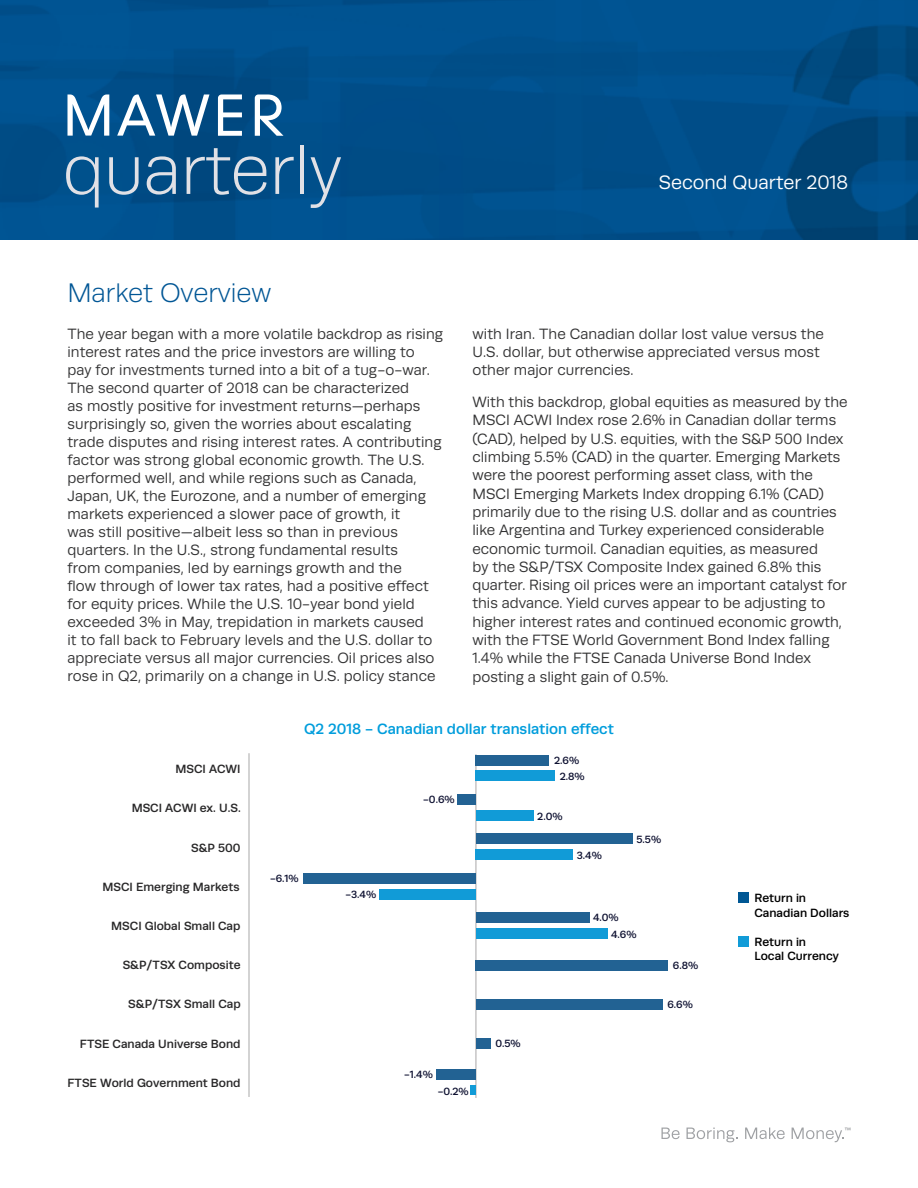
<style>
.page{position:relative;width:918px;height:1188px;background:#fff}
.page>*{position:absolute;margin:0;border:0;box-sizing:border-box;transform-origin:0 0}
.t1{font:300 70.5px "Runda";color:#e1e1e6}
.t2{font:300 27px "Runda";color:#005695}
.t3{font:19.5px "Runda";color:#fff}
.t4{font:15px/18px "Runda";letter-spacing:.005em;color:#333334}
.t5{font:500 15px "Runda";color:#009ddc}
.t6{font:500 12px "Runda";color:#292829}
.t7{font:500 12px/14.4px "Runda";color:#000}
.t8{font:500 10.5px "Runda";color:#0e1131}
</style>
<div class="page">
<svg style="left:662px;top:1128px;width:18px;height:11px"></svg>
<svg style="left:687px;top:1128px;width:50px;height:14px"></svg>
<svg style="left:745px;top:1128px;width:40px;height:11px"></svg>
<svg style="left:792px;top:1128px;width:58px;height:14px"></svg>
<img style="left:0;top:0;width:918px;height:239px">
<svg style="left:68px;top:94px;width:41px;height:42px"></svg>
<svg style="left:255px;top:94px;width:28px;height:42px"></svg>
<svg style="left:218px;top:94px;width:24px;height:42px"></svg>
<svg style="left:117px;top:94px;width:92px;height:42px"></svg>
<hr style="left:476px;top:754px;width:1px;height:344px;background:#231f20">
<hr style="left:249px;top:753px;width:1px;height:344px;background:#231f20">
<div style="left:738px;top:892px;width:10px;height:10px;background:#005794"></div>
<div style="left:738px;top:936px;width:10px;height:10px;background:#119bd7"></div>
<div style="left:476px;top:771px;width:79px;height:10px;background:#119bd7"></div>
<div style="left:476px;top:810px;width:57px;height:11px;background:#119bd7"></div>
<div style="left:476px;top:849px;width:97px;height:11px;background:#119bd7"></div>
<div style="left:471px;top:1085px;width:5px;height:10px;background:#119bd7"></div>
<div style="left:476px;top:755px;width:73px;height:11px;background:#226293"></div>
<div style="left:458px;top:794px;width:18px;height:11px;background:#226293"></div>
<div style="left:476px;top:834px;width:156px;height:10px;background:#226293"></div>
<div style="left:436px;top:1070px;width:40px;height:10px;background:#226293"></div>
<div style="left:476px;top:1039px;width:14px;height:10px;background:#226293"></div>
<div style="left:476px;top:999px;width:187px;height:11px;background:#226293"></div>
<div style="left:476px;top:960px;width:192px;height:11px;background:#226293"></div>
<div style="left:476px;top:928px;width:131px;height:11px;background:#119bd7"></div>
<div style="left:476px;top:913px;width:113px;height:10px;background:#226293"></div>
<div style="left:379px;top:889px;width:97px;height:10px;background:#119bd7"></div>
<div style="left:303px;top:873px;width:173px;height:11px;background:#226293"></div>
<h1 class="t1" style="left:63px;top:132px;width:281px">quarterly</h1>
<h2 class="t2" style="left:68px;top:278px;width:205px">Market Overview</h2>
<h3 class="t3" style="left:659px;top:171px;width:191px">Second Quarter 2018</h3>
<p class="t4" style="left:68px;top:325px;width:377px">The year began with a more volatile backdrop as rising interest rates and the price investors are willing to<br>pay for investments turned into a bit of a tug-o-war.<br>The second quarter of 2018 can be characterized<br>as mostly positive for investment returns—perhaps surprisingly so, given the worries about escalating trade disputes and rising interest rates. A contributing factor was strong global economic growth. The U.S. performed well, and while regions such as Canada, Japan, UK, the Eurozone, and a number of emerging markets experienced a slower pace of growth, it<br>was still positive—albeit less so than in previous quarters. In the U.S., strong fundamental results<br>from companies, led by earnings growth and the<br>flow through of lower tax rates, had a positive effect for equity prices. While the U.S. 10‑year bond yield exceeded 3% in May, trepidation in markets caused<br>it to fall back to February levels and the U.S. dollar to appreciate versus all major currencies. Oil prices also rose in Q2, primarily on a change in U.S. policy stance</p>
<p class="t4" style="left:472px;top:325px;width:353px">with Iran. The Canadian dollar lost value versus the<br>U.S. dollar, but otherwise appreciated versus most other major currencies.</p>
<p class="t4" style="left:472px;top:393px;width:377px">With this backdrop, global equities as measured by the MSCI ACWI Index rose 2.6% in Canadian dollar terms (CAD), helped by U.S. equities, with the S&amp;P 500 Index climbing 5.5% (CAD) in the quarter. Emerging Markets were the poorest performing asset class, with the MSCI Emerging Markets Index dropping 6.1% (CAD) primarily due to the rising U.S. dollar and as countries like Argentina and Turkey experienced considerable economic turmoil. Canadian equities, as measured<br>by the S&amp;P/TSX Composite Index gained 6.8% this quarter. Rising oil prices were an important catalyst for this advance. Yield curves appear to be adjusting to higher interest rates and continued economic growth, with the FTSE World Government Bond Index falling 1.4% while the FTSE Canada Universe Bond Index posting a slight gain of 0.5%.</p>
<p class="t6" style="left:176px;top:762px;width:67px">MSCI ACWI</p>
<p class="t6" style="left:132px;top:801px;width:111px">MSCI ACWI ex. U.S.</p>
<p class="t6" style="left:191px;top:841px;width:51px">S&amp;P 500</p>
<p class="t6" style="left:103px;top:880px;width:138px">MSCI Emerging Markets</p>
<p class="t6" style="left:111px;top:919px;width:131px">MSCI Global Small Cap</p>
<p class="t5" style="left:304px;top:720px;width:311px">Q2 2018 ‑ Canadian dollar translation effect</p>
<p class="t8" style="left:554px;top:754px;width:27px">2.6%</p>
<p class="t8" style="left:270px;top:872px;width:30px">-6.1%</p>
<p class="t8" style="left:345px;top:889px;width:32px">-3.4%</p>
<p class="t8" style="left:423px;top:794px;width:33px">-0.6%</p>
<p class="t8" style="left:560px;top:771px;width:26px">2.8%</p>
<p class="t8" style="left:537px;top:810px;width:27px">2.0%</p>
<p class="t8" style="left:577px;top:849px;width:27px">3.4%</p>
<p class="t8" style="left:637px;top:833px;width:26px">5.5%</p>
<p class="t8" style="left:593px;top:912px;width:27px">4.0%</p>
<p class="t8" style="left:611px;top:928px;width:27px">4.6%</p>
<p class="t6" style="left:123px;top:958px;width:119px">S&amp;P/TSX Composite</p>
<p class="t8" style="left:673px;top:960px;width:27px">6.8%</p>
<p class="t6" style="left:128px;top:997px;width:114px">S&amp;P/TSX Small Cap</p>
<p class="t8" style="left:667px;top:999px;width:27px">6.6%</p>
<p class="t6" style="left:80px;top:1037px;width:162px">FTSE Canada Universe Bond</p>
<p class="t8" style="left:495px;top:1037px;width:27px">0.5%</p>
<p class="t6" style="left:68px;top:1076px;width:175px">FTSE World Government Bond</p>
<p class="t8" style="left:404px;top:1069px;width:30px">-1.4%</p>
<p class="t8" style="left:438px;top:1085px;width:33px">-0.2%</p>
<p class="t7" style="left:754px;top:891px;width:96px">Return in<br>Canadian Dollars</p>
<p class="t7" style="left:754px;top:935px;width:86px">Return in<br>Local Currency</p>
</div>
